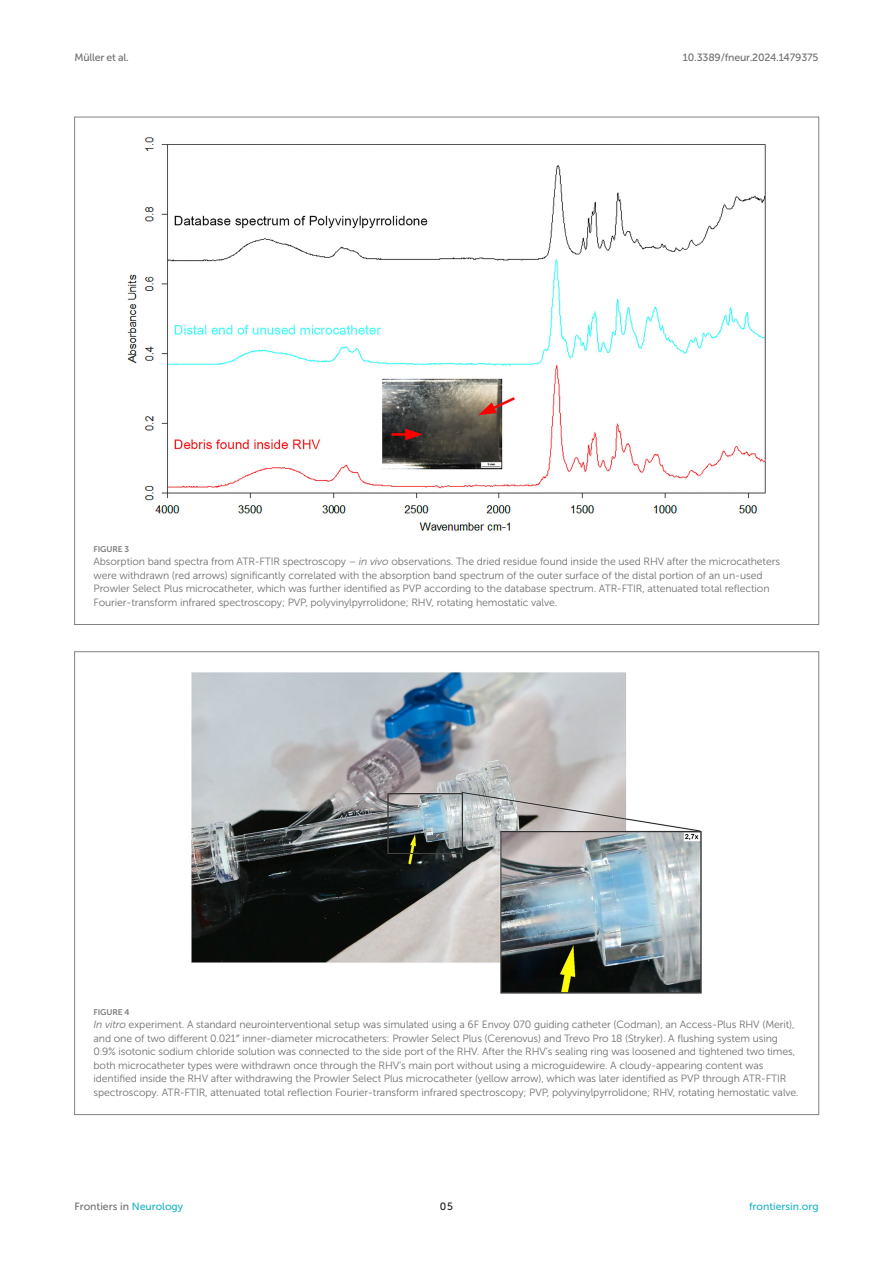
<style>
.page{position:relative;width:893px;height:1263px;background:#fff}
.page>*{position:absolute;margin:0;border:0;box-sizing:border-box;transform-origin:0 0}
.FIG_LEG{font:10.5px/13.5px "Museo Sans 300";letter-spacing:-.01em;color:#706f70}
.t1{font:10.5px "Museo Sans 500";letter-spacing:-.015em;color:#706f70}
.t2{font:10.5px "Museo Sans 500";color:#1db5c3}
.t3{font:10.5px "Museo Sans 500";color:#1b1c1b}
.FIG_HD{font:8.25px "Museo Sans 700";letter-spacing:-.01em;color:#7e7f7f}
.s1{font-style:italic}
.s2{font-family:"Gentium Plus"}
.s3{color:#1db5c3}
</style>
<div class="page">
<img style="left:127px;top:137px;width:639px;height:394px">
<img style="left:191px;top:672px;width:511px;height:322px">
<p class="t1" style="left:74px;top:51px;width:56px">Müller et al.</p>
<p class="t1" style="left:683px;top:51px;width:137px">10.3389/fneur.2024.1479375</p>
<p class="FIG_HD" style="left:94px;top:544px;width:37px">FIGURE 3</p>
<p class="FIG_LEG" style="left:94px;top:555px;width:688px">Absorption band spectra from ATR-FTIR spectroscopy – <span class="s1">in vivo</span> observations. The dried residue found inside the used RHV after the microcatheters were withdrawn (red arrows) significantly correlated with the absorption band spectrum of the outer surface of the distal portion of an un-used Prowler Select Plus microcatheter, which was further identified as PVP according to the database spectrum. ATR-FTIR, attenuated total reflection Fourier-transform infrared spectroscopy; PVP, polyvinylpyrrolidone; RHV, rotating hemostatic valve.</p>
<p class="FIG_HD" style="left:94px;top:1007px;width:37px">FIGURE 4</p>
<p class="FIG_LEG" style="left:94px;top:1018px;width:707px"><span class="s1">In vitro</span> experiment. A standard neurointerventional setup was simulated using a 6F Envoy 070 guiding catheter (Codman), an Access-Plus RHV (Merit), and one of two different 0.021<span class="s2">″</span> inner-diameter microcatheters: Prowler Select Plus (Cerenovus) and Trevo Pro 18 (Stryker). A flushing system using 0.9% isotonic sodium chloride solution was connected to the side port of the RHV. After the RHV’s sealing ring was loosened and tightened two times, both microcatheter types were withdrawn once through the RHV’s main port without using a microguidewire. A cloudy-appearing content was identified inside the RHV after withdrawing the Prowler Select Plus microcatheter (yellow arrow), which was later identified as PVP through ATR-FTIR spectroscopy. ATR-FTIR, attenuated total reflection Fourier-transform infrared spectroscopy; PVP, polyvinylpyrrolidone; RHV, rotating hemostatic valve.</p>
<p class="t1" style="left:74px;top:1200px;width:110px">Frontiers in <span class="s3">Neurology</span></p>
<p class="t3" style="left:440px;top:1200px;width:14px">05</p>
<p class="t2" style="left:749px;top:1200px;width:71px">frontiersin.org</p>
</div>
